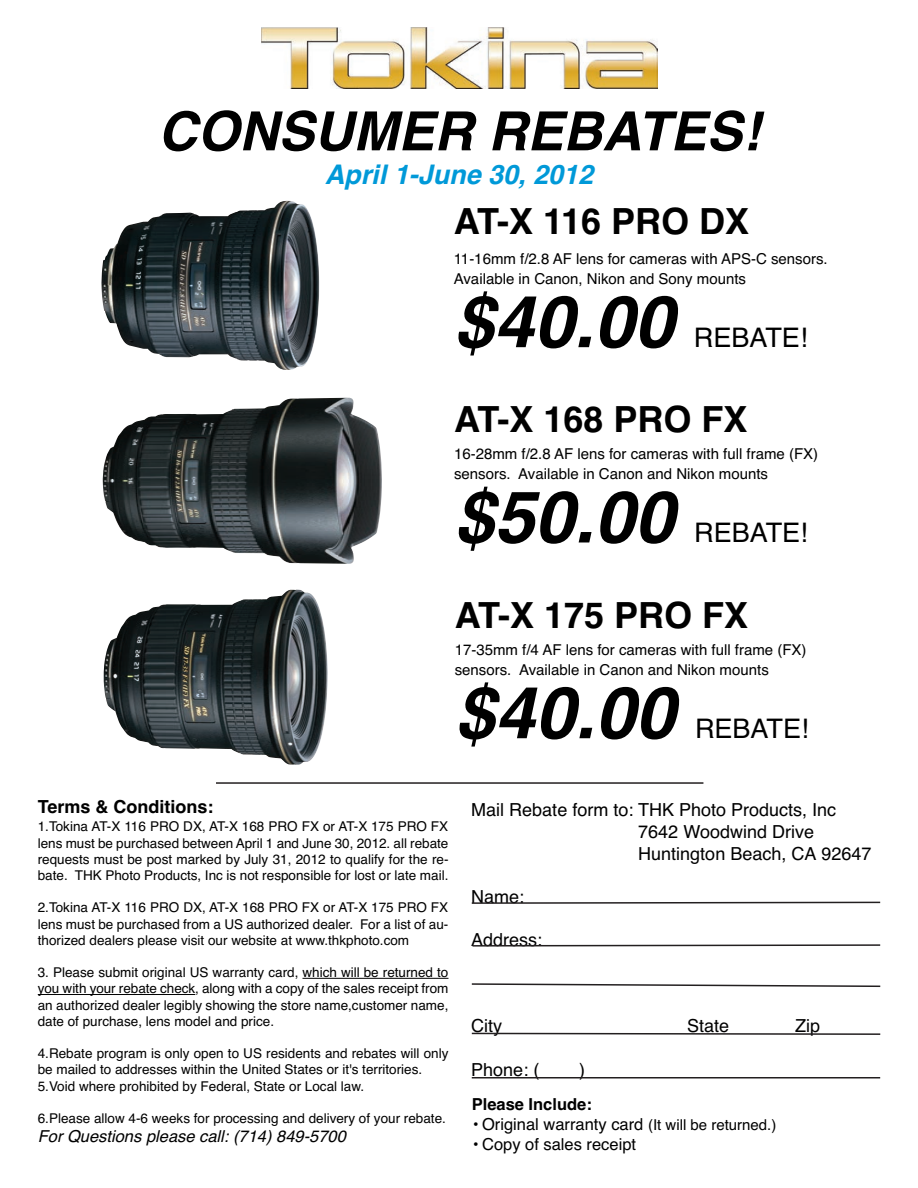
<style>
.page{position:relative;width:918px;height:1188px;background:#fff}
.page>*{position:absolute;margin:0;border:0;box-sizing:border-box;transform-origin:0 0}
.t1{font:italic 700 72px "Helvetica";color:#000}
.t2{font:italic 700 54px "Helvetica";color:#000}
.t3{font:700 36px "Helvetica";color:#000}
.t4{font:27px "Helvetica";color:#000}
.t5{font:italic 700 27px "Helvetica";color:#0099d8}
.t6{font:18px/21.6px "Helvetica";color:#000}
.t7{font:700 18px "Helvetica";color:#000}
.t8{font:16.5px "Helvetica";color:#000}
.t9{font:italic 16.5px "Helvetica";color:#000}
.t10{font:700 16.5px "Helvetica";color:#000}
.t11{font:15px/20.2px "Helvetica";color:#000}
.t12{font:13.5px/16.2px "Helvetica";color:#000;text-align:justify}
.s1{font-size:15px}
</style>
<div class="page">
<img style="left:261px;top:28px;width:397px;height:61px">
<hr style="left:302px;top:978px;width:147px;height:1px;background:#000">
<hr style="left:38px;top:994px;width:157px;height:1px;background:#000">
<svg style="left:471px;top:901px;width:410px;height:3px"></svg>
<svg style="left:472px;top:944px;width:409px;height:3px"></svg>
<svg style="left:471px;top:983px;width:410px;height:4px"></svg>
<svg style="left:471px;top:1032px;width:410px;height:3px"></svg>
<hr style="left:472px;top:1077px;width:408px;height:1px;background:#231f20">
<hr style="left:216px;top:782px;width:487px;height:2px;background:#231f20">
<img style="left:101px;top:201px;width:218px;height:169px">
<img style="left:103px;top:398px;width:279px;height:166px">
<img style="left:104px;top:590px;width:224px;height:175px">
<h2 class="t2" style="left:158px;top:94px;width:621px">CONSUMER REBATES!</h2>
<h3 class="t5" style="left:325px;top:156px;width:279px">April 1-June 30, 2012</h3>
<h3 class="t3" style="left:454px;top:197px;width:297px">AT-X 116 PRO DX</h3>
<p class="t11" style="left:454px;top:249px;width:376px">11-16mm f/2.8 AF lens for cameras with APS-C sensors.<br>Available in Canon, Nikon and Sony mounts</p>
<h1 class="t1" style="left:454px;top:273px;width:244px">$40.00</h1>
<h3 class="t4" style="left:694px;top:320px;width:115px">REBATE!</h3>
<h3 class="t3" style="left:454px;top:395px;width:295px">AT-X 168 PRO FX</h3>
<p class="t11" style="left:454px;top:445px;width:366px">16-28mm f/2.8 AF lens for cameras with full frame (FX) sensors. Available in Canon and Nikon mounts</p>
<h1 class="t1" style="left:454px;top:468px;width:244px">$50.00</h1>
<h3 class="t4" style="left:694px;top:515px;width:115px">REBATE!</h3>
<h3 class="t3" style="left:455px;top:590px;width:295px">AT-X 175 PRO FX</h3>
<p class="t11" style="left:455px;top:640px;width:353px">17-35mm f/4 AF lens for cameras with full frame (FX) sensors. Available in Canon and Nikon mounts</p>
<h1 class="t1" style="left:455px;top:664px;width:244px">$40.00</h1>
<h3 class="t4" style="left:695px;top:711px;width:115px">REBATE!</h3>
<h3 class="t7" style="left:38px;top:795px;width:177px">Terms &amp; Conditions:</h3>
<p class="t12" style="left:38px;top:819px;width:412px">1.Tokina AT-X 116 PRO DX, AT-X 168 PRO FX or AT-X 175 PRO FX lens must be purchased between April 1 and June 30, 2012. all rebate requests must be post marked by July 31, 2012 to qualify for the re&shy;bate. THK Photo Products, Inc is not responsible for lost or late mail.</p>
<p class="t12" style="left:38px;top:900px;width:412px">2.Tokina AT-X 116 PRO DX, AT-X 168 PRO FX or AT-X 175 PRO FX lens must be purchased from a US authorized dealer. For a list of au&shy;thorized dealers please visit our website at www.thkphoto.com</p>
<p class="t12" style="left:38px;top:965px;width:412px">3. Please submit original US warranty card, which will be returned to you with your rebate check, along with a copy of the sales receipt from an authorized dealer legibly showing the store name,customer name, date of purchase, lens model and price.</p>
<p class="t12" style="left:38px;top:1046px;width:412px;text-align:left">4.Rebate program is only open to US residents and rebates will only be mailed to addresses within the United States or it's territories.<br>5.Void where prohibited by Federal, State or Local law.</p>
<p class="t12" style="left:38px;top:1111px;width:410px">6.Please allow 4-6 weeks for processing and delivery of your rebate.</p>
<p class="t9" style="left:38px;top:1125px;width:315px">For Questions please call: (714) 849-5700</p>
<h3 class="t6" style="left:638px;top:800px;width:235px;text-indent:-167px">Mail Rebate form to: THK Photo Products, Inc<br>7642 Woodwind Drive<br>Huntington Beach, CA 92647</h3>
<h3 class="t6" style="left:471px;top:887px;width:55px">Name:</h3>
<h3 class="t6" style="left:471px;top:930px;width:73px">Address:</h3>
<h3 class="t6" style="left:471px;top:1016px;width:32px">City</h3>
<h3 class="t6" style="left:687px;top:1016px;width:44px">State</h3>
<h3 class="t6" style="left:795px;top:1016px;width:27px">Zip</h3>
<h3 class="t6" style="left:471px;top:1060px;width:70px">Phone: (</h3>
<h3 class="t6" style="left:579px;top:1060px;width:7px">)</h3>
<p class="t10" style="left:472px;top:1093px;width:122px">Please Include:</p>
<p class="t8" style="left:472px;top:1113px;width:306px">• Original warranty card <span class="s1">(It will be returned.)</span></p>
<p class="t8" style="left:472px;top:1133px;width:166px">• Copy of sales receipt</p>
</div>
